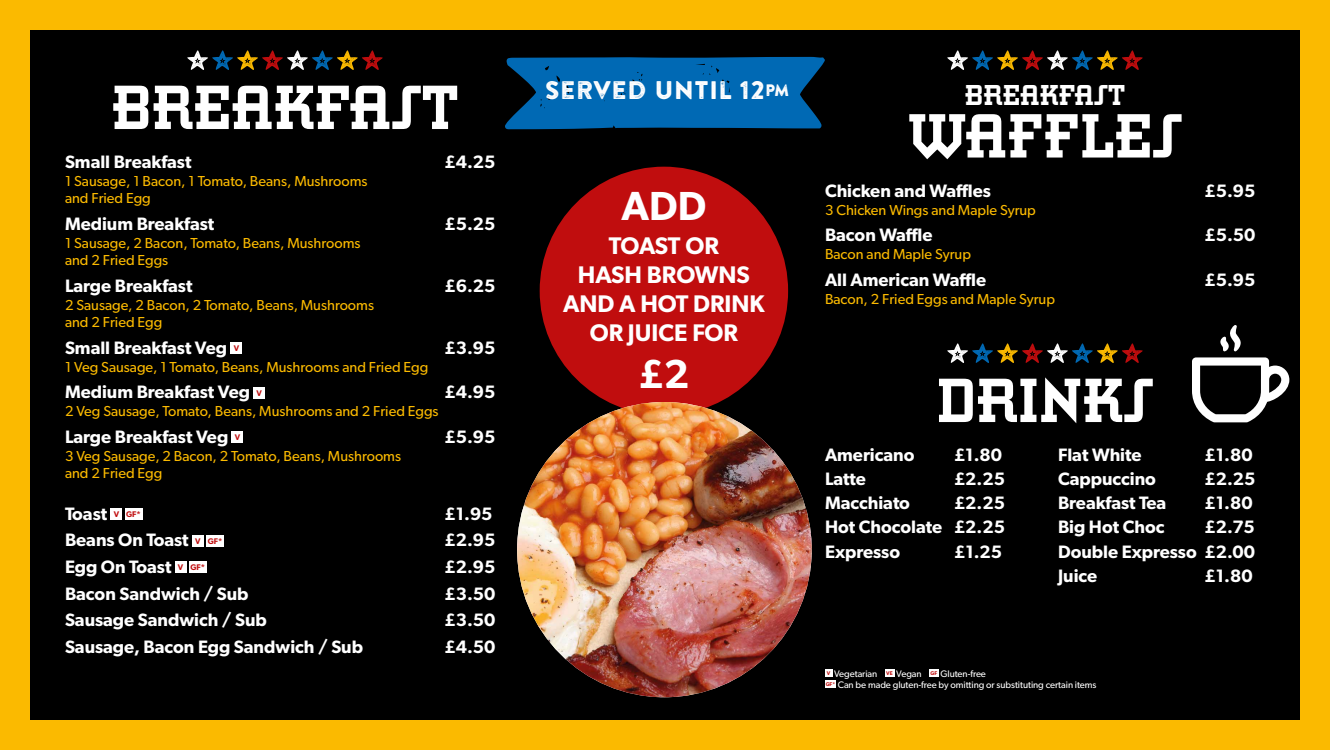
<style>
.page{position:relative;width:1330px;height:750px;background:#fbba00}
.page>*{position:absolute;margin:0;border:0;box-sizing:border-box;transform-origin:0 0}
.t1{font:65px "Retro Bold Std";color:#fff}
.t2{font:600 40.65px "Gibson";color:#fff}
.t3{font:30px "Retro Bold Std";color:#fff}
.t4{font:25.35px "Brandon Printed One";color:#fff}
.t5{font:600 24.1px/28.9px "Gibson";color:#fff;text-align:center}
.t6{font:600 18px/24.1px "Gibson";color:#fff}
.t7{font:14.5px/17.4px "Gibson";color:#fbba00}
.t8{font:9.5px/11.4px "Gibson";letter-spacing:-.005em;color:#fff}
.s1{font-size:8.25px;color:#c00d0e}
.s2{font-size:16.5px}
</style>
<div class="page">
<div style="left:30px;top:30px;width:1270px;height:690px;background:#000"></div>
<svg style="left:187px;top:50px;width:196px;height:20px"></svg>
<div style="left:231px;top:343px;width:11px;height:11px;background:#fff"></div>
<div style="left:254px;top:387px;width:11px;height:11px;background:#fff"></div>
<div style="left:232px;top:432px;width:11px;height:11px;background:#fff"></div>
<div style="left:111px;top:509px;width:11px;height:11px;background:#fff"></div>
<div style="left:125px;top:509px;width:18px;height:11px;background:#fff"></div>
<div style="left:192px;top:535px;width:12px;height:11px;background:#fff"></div>
<div style="left:206px;top:535px;width:18px;height:11px;background:#fff"></div>
<div style="left:175px;top:562px;width:11px;height:11px;background:#fff"></div>
<div style="left:189px;top:562px;width:18px;height:11px;background:#fff"></div>
<svg style="left:505px;top:57px;width:320px;height:72px;background:#005ea2"></svg>
<div style="left:540px;top:167px;width:248px;height:248px;background:#c00d0e;border-radius:50%"></div>
<div style="left:825px;top:669px;width:7px;height:8px;background:#fff"></div>
<div style="left:885px;top:669px;width:9px;height:8px;background:#fff"></div>
<div style="left:929px;top:669px;width:10px;height:8px;background:#fff"></div>
<div style="left:825px;top:681px;width:11px;height:7px;background:#fff"></div>
<svg style="left:947px;top:50px;width:196px;height:20px"></svg>
<svg style="left:947px;top:343px;width:196px;height:20px"></svg>
<svg style="left:1192px;top:357px;width:97px;height:65px"></svg>
<svg style="left:1220px;top:325px;width:21px;height:26px"></svg>
<img style="left:517px;top:402px;width:295px;height:295px">
<h1 class="t1" style="left:112px;top:71px;width:348px">BREAKFAST</h1>
<p class="t6" style="left:65px;top:149px;width:128px">Small Breakfast</p>
<p class="t6" style="left:444px;top:149px;width:52px">£4.25</p>
<p class="t7" style="left:65px;top:172px;width:304px">1 Sausage, 1 Bacon, 1 Tomato, Beans, Mushrooms and Fried Egg</p>
<p class="t6" style="left:65px;top:211px;width:151px">Medium Breakfast</p>
<p class="t6" style="left:444px;top:211px;width:52px">£5.25</p>
<p class="t7" style="left:65px;top:234px;width:297px">1 Sausage, 2 Bacon, Tomato, Beans, Mushrooms and 2 Fried Eggs</p>
<p class="t6" style="left:65px;top:273px;width:129px">Large Breakfast</p>
<p class="t6" style="left:444px;top:273px;width:52px">£6.25</p>
<p class="t7" style="left:65px;top:296px;width:311px">2 Sausage, 2 Bacon, 2 Tomato, Beans, Mushrooms and 2 Fried Egg</p>
<p class="t6" style="left:65px;top:335px;width:176px">Small Breakfast Veg <span class="s1">V</span></p>
<p class="t6" style="left:444px;top:335px;width:52px">£3.95</p>
<p class="t7" style="left:65px;top:358px;width:365px">1 Veg Sausage, 1 Tomato, Beans, Mushrooms and Fried Egg</p>
<p class="t6" style="left:65px;top:380px;width:199px">Medium Breakfast Veg <span class="s1">V</span></p>
<p class="t6" style="left:444px;top:380px;width:52px">£4.95</p>
<p class="t7" style="left:65px;top:402px;width:375px">2 Veg Sausage, Tomato, Beans, Mushrooms and 2 Fried Eggs</p>
<p class="t6" style="left:65px;top:424px;width:177px">Large Breakfast Veg <span class="s1">V</span></p>
<p class="t6" style="left:444px;top:424px;width:52px">£5.95</p>
<p class="t7" style="left:65px;top:447px;width:338px">3 Veg Sausage, 2 Bacon, 2 Tomato, Beans, Mushrooms and 2 Fried Egg</p>
<p class="t6" style="left:65px;top:501px;width:77px">Toast <span class="s1">V GF*</span></p>
<p class="t6" style="left:445px;top:501px;width:50px">£1.95</p>
<p class="t6" style="left:65px;top:528px;width:159px">Beans On Toast <span class="s1">V GF*</span></p>
<p class="t6" style="left:445px;top:528px;width:52px">£2.95</p>
<p class="t6" style="left:65px;top:554px;width:142px">Egg On Toast <span class="s1">V GF*</span></p>
<p class="t6" style="left:445px;top:554px;width:52px">£2.95</p>
<p class="t6" style="left:65px;top:581px;width:185px">Bacon Sandwich / Sub</p>
<p class="t6" style="left:445px;top:581px;width:52px">£3.50</p>
<p class="t6" style="left:65px;top:607px;width:203px">Sausage Sandwich / Sub</p>
<p class="t6" style="left:445px;top:607px;width:52px">£3.50</p>
<p class="t6" style="left:65px;top:634px;width:300px">Sausage, Bacon Egg Sandwich / Sub</p>
<p class="t6" style="left:445px;top:634px;width:52px">£4.50</p>
<h3 class="t4" style="left:545px;top:74px;width:246px">SERVED UNTIL 12<span class="s2">PM</span></h3>
<h2 class="t2" style="left:621px;top:182px;width:86px">ADD</h2>
<h3 class="t5" style="left:563px;top:231px;width:203px">TOAST OR<br>HASH BROWNS<br>AND A HOT DRINK<br>OR JUICE FOR</h3>
<h2 class="t2" style="left:638px;top:349px;width:52px">£2</h2>
<h3 class="t3" style="left:965px;top:78px;width:162px">BREAKFAST</h3>
<h1 class="t1" style="left:908px;top:99px;width:276px">WAFFLES</h1>
<p class="t6" style="left:825px;top:178px;width:167px">Chicken and Waffles</p>
<p class="t6" style="left:1204px;top:178px;width:52px">£5.95</p>
<p class="t7" style="left:825px;top:201px;width:212px">3 Chicken Wings and Maple Syrup</p>
<p class="t6" style="left:825px;top:222px;width:109px">Bacon Waffle</p>
<p class="t6" style="left:1204px;top:222px;width:52px">£5.50</p>
<p class="t7" style="left:825px;top:245px;width:148px">Bacon and Maple Syrup</p>
<p class="t6" style="left:825px;top:267px;width:163px">All American Waffle</p>
<p class="t6" style="left:1204px;top:267px;width:52px">£5.95</p>
<p class="t7" style="left:825px;top:290px;width:232px">Bacon, 2 Fried Eggs and Maple Syrup</p>
<h1 class="t1" style="left:936px;top:364px;width:219px">DRINKS</h1>
<p class="t6" style="left:825px;top:442px;width:91px">Americano</p>
<p class="t6" style="left:954px;top:442px;width:50px">£1.80</p>
<p class="t6" style="left:1058px;top:442px;width:85px">Flat White</p>
<p class="t6" style="left:1205px;top:442px;width:50px">£1.80</p>
<p class="t6" style="left:825px;top:467px;width:42px">Latte</p>
<p class="t6" style="left:954px;top:467px;width:52px">£2.25</p>
<p class="t6" style="left:1058px;top:467px;width:99px">Cappuccino</p>
<p class="t6" style="left:1205px;top:467px;width:52px">£2.25</p>
<p class="t6" style="left:825px;top:491px;width:87px">Macchiato</p>
<p class="t6" style="left:954px;top:491px;width:52px">£2.25</p>
<p class="t6" style="left:1058px;top:491px;width:110px">Breakfast Tea</p>
<p class="t6" style="left:1205px;top:491px;width:50px">£1.80</p>
<p class="t6" style="left:825px;top:515px;width:181px">Hot Chocolate £2.25</p>
<p class="t6" style="left:1058px;top:515px;width:108px">Big Hot Choc</p>
<p class="t6" style="left:1205px;top:515px;width:52px">£2.75</p>
<p class="t6" style="left:825px;top:539px;width:77px">Expresso</p>
<p class="t6" style="left:954px;top:539px;width:50px">£1.25</p>
<p class="t6" style="left:1058px;top:539px;width:199px">Double Expresso £2.00<br>Juice</p>
<p class="t6" style="left:1205px;top:563px;width:50px">£1.80</p>
<p class="t8" style="left:826px;top:667px;width:272px"><sup>V</sup> Vegetarian <sup>VE</sup> Vegan <sup>GF</sup> Gluten-free<br><sup>GF*</sup> Can be made gluten-free by omitting or substituting certain items</p>
</div>
